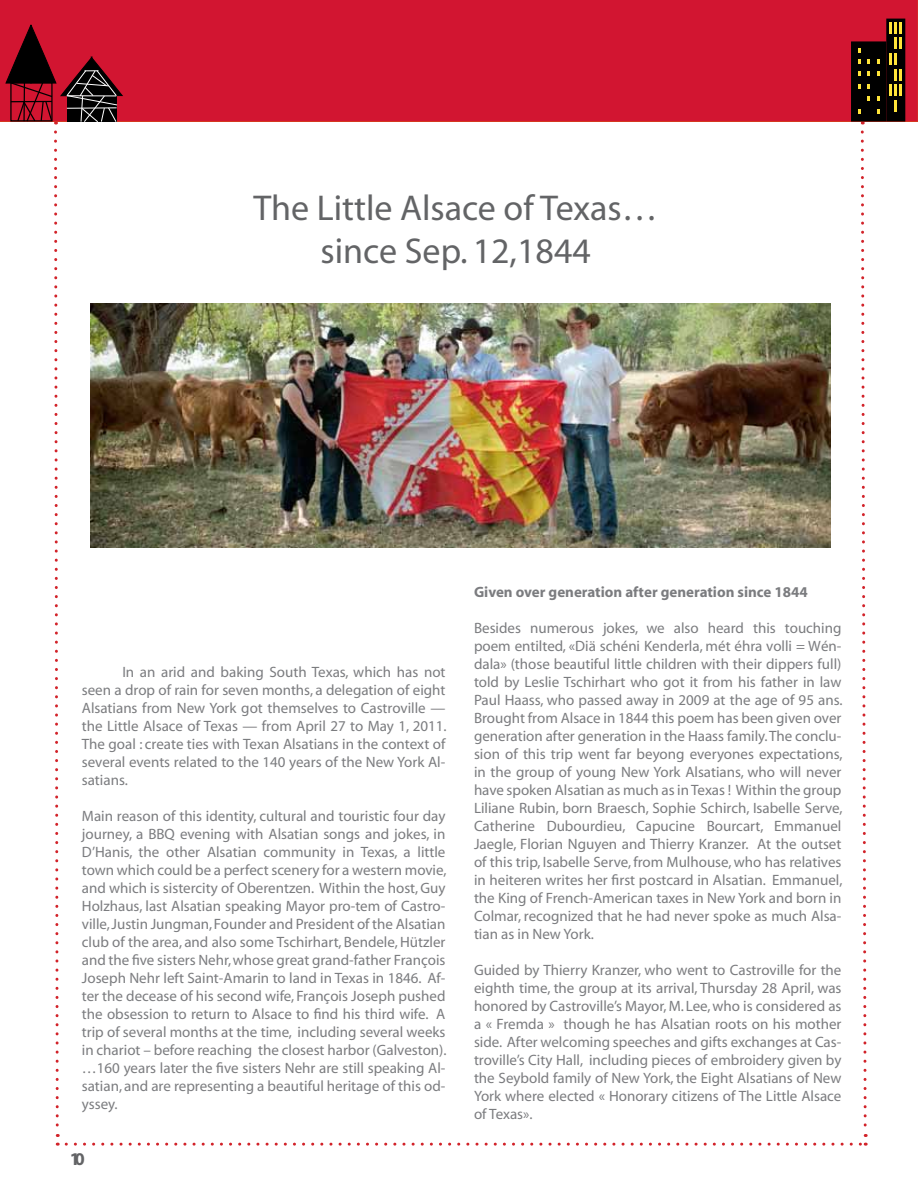
<style>
.page{position:relative;width:918px;height:1188px;background:#fff}
.page>*{position:absolute;margin:0;border:0;box-sizing:border-box;transform-origin:0 0}
.t1{font:36px/43.2px "Myriad";color:#636466;text-align:center}
.t2{font:700 18px "Myriad";color:#636466}
.t3{font:15px/18px "Myriad";color:#7b7c7f;text-align:justify}
.t4{font:700 15px "Myriad";color:#7b7c7f}
</style>
<div class="page">
<div style="left:0;top:0;width:918px;height:122px;background:#d21531"></div>
<svg style="left:860px;top:122px;width:8px;height:1015px"></svg>
<svg style="left:66px;top:1143px;width:800px;height:3px"></svg>
<svg style="left:886px;top:19px;width:19px;height:103px"></svg>
<svg style="left:890px;top:22px;width:12px;height:90px"></svg>
<div style="left:851px;top:41px;width:35px;height:81px;background:#000;border:2px solid #000"></div>
<svg style="left:858px;top:48px;width:3px;height:5px"></svg>
<svg style="left:877px;top:109px;width:3px;height:5px"></svg>
<svg style="left:858px;top:109px;width:3px;height:5px"></svg>
<svg style="left:867px;top:72px;width:3px;height:4px"></svg>
<svg style="left:867px;top:84px;width:3px;height:5px"></svg>
<svg style="left:858px;top:84px;width:3px;height:5px"></svg>
<svg style="left:877px;top:72px;width:3px;height:4px"></svg>
<svg style="left:877px;top:59px;width:3px;height:5px"></svg>
<svg style="left:867px;top:59px;width:3px;height:5px"></svg>
<svg style="left:858px;top:72px;width:3px;height:4px"></svg>
<svg style="left:858px;top:59px;width:3px;height:5px"></svg>
<svg style="left:867px;top:96px;width:3px;height:5px"></svg>
<svg style="left:877px;top:96px;width:3px;height:5px"></svg>
<img style="left:123px;top:304px;width:707px;height:244px">
<svg style="left:5px;top:24px;width:118px;height:1113px"></svg>
<hr style="left:67px;top:95px;width:49px;height:1px;background:#fff">
<div style="left:68px;top:629px;width:391px;height:483px;background:#fff"></div>
<h1 class="t1" style="left:253px;top:188px;width:406px">The Little Alsace of Texas… since Sep. 12,1844</h1>
<p class="t3" style="left:82px;top:663px;width:366px;text-indent:40px">In an arid and baking South Texas, which has not seen a drop of rain for seven months, a delegation of eight Alsatians from New York got themselves to Castroville — the Little Alsace of Texas — from April 27 to May 1, 2011.<br>The goal : create ties with Texan Alsatians in the context of several events related to the 140 years of the New York Al&shy;satians.</p>
<p class="t3" style="left:82px;top:807px;width:366px">Main reason of this identity, cultural and touristic four day journey, a BBQ evening with Alsatian songs and jokes, in D’Hanis, the other Alsatian community in Texas, a little town which could be a perfect scenery for a western movie, and which is sistercity of Oberentzen. Within the host, Guy Holzhaus, last Alsatian speaking Mayor pro-tem of Castro&shy;ville, Justin Jungman, Founder and President of the Alsatian club of the area, and also some Tschirhart, Bendele, Hützler and the five sisters Nehr, whose great grand-father François Joseph Nehr left Saint-Amarin to land in Texas in 1846. Af&shy;ter the decease of his second wife, François Joseph pushed the obsession to return to Alsace to find his third wife. A trip of several months at the time, including several weeks in chariot – before reaching the closest harbor (Galveston). …160 years later the five sisters Nehr are still speaking Al&shy;satian, and are representing a beautiful heritage of this od&shy;yssey.</p>
<p class="t2" style="left:70px;top:1149px;width:17px">10</p>
<p class="t4" style="left:474px;top:584px;width:335px">Given over generation after generation since 1844</p>
<p class="t3" style="left:474px;top:620px;width:370px">Besides numerous jokes, we also heard this touching poem entilted, «Diä schéni Kenderla, mét éhra volli = Wén&shy;dala» (those beautiful little children with their dippers full) told by Leslie Tschirhart who got it from his father in law Paul Haass, who passed away in 2009 at the age of 95 ans.<br>Brought from Alsace in 1844 this poem has been given over generation after generation in the Haass family. The conclu&shy;sion of this trip went far beyong everyones expectations, in the group of young New York Alsatians, who will never have spoken Alsatian as much as in Texas ! Within the group Liliane Rubin, born Braesch, Sophie Schirch, Isabelle Serve, Catherine Dubourdieu, Capucine Bourcart, Emmanuel Jaegle, Florian Nguyen and Thierry Kranzer. At the outset of this trip, Isabelle Serve, from Mulhouse, who has relatives in heiteren writes her first postcard in Alsatian. Emmanuel, the King of French-American taxes in New York and born in Colmar, recognized that he had never spoke as much Alsa&shy;tian as in New York.</p>
<p class="t3" style="left:474px;top:962px;width:369px">Guided by Thierry Kranzer, who went to Castroville for the eighth time, the group at its arrival, Thursday 28 April, was honored by Castroville’s Mayor, M. Lee, who is considered as a « Fremda » though he has Alsatian roots on his mother side. After welcoming speeches and gifts exchanges at Cas&shy;troville’s City Hall, including pieces of embroidery given by the Seybold family of New York, the Eight Alsatians of New York where elected « Honorary citizens of The Little Alsace of Texas».</p>
</div>
